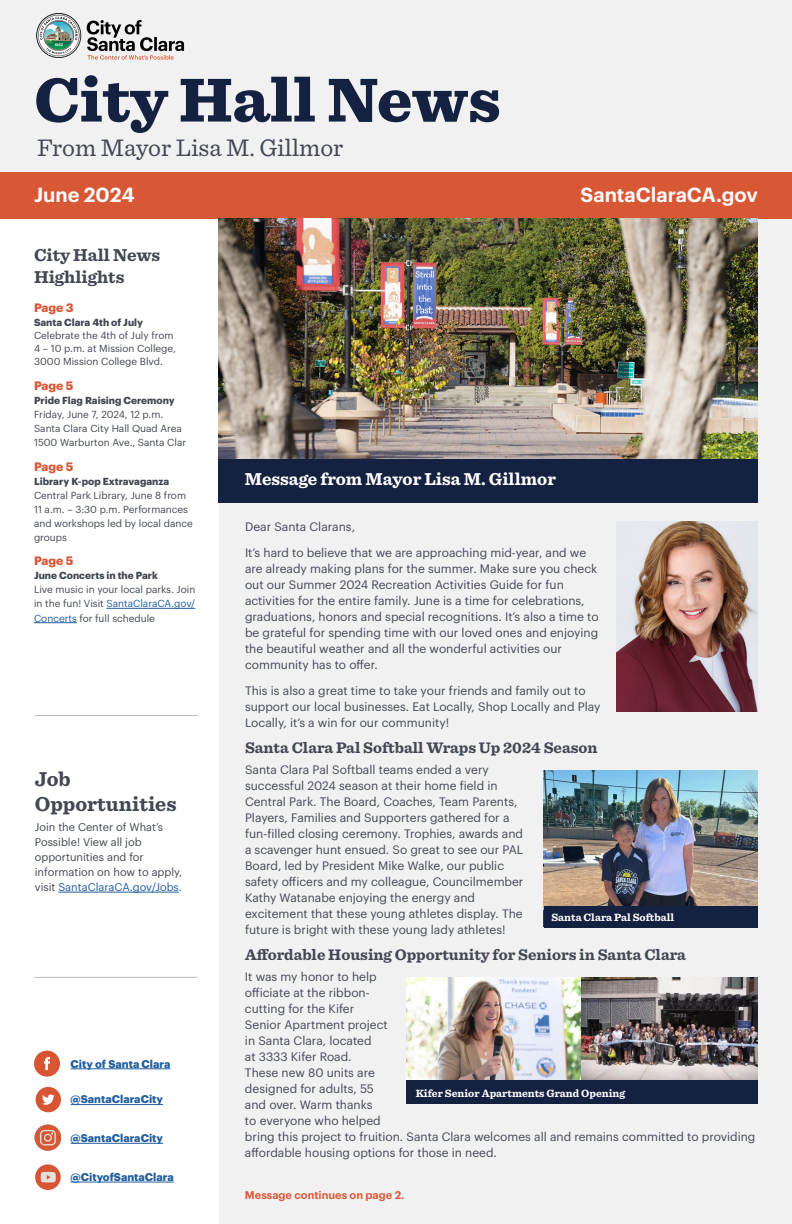
<style>
.page{position:relative;width:792px;height:1224px;background:#f1f1f2}
.page>*{position:absolute;margin:0;border:0;box-sizing:border-box;transform-origin:0 0}
.t1{font:900 64.8px "Sentinel";color:#152140}
.t2{font:25.2px "Sentinel";color:#434751}
.t3{font:700 21px/25.2px "Sentinel";color:#434751}
.t4{font:600 20px "Graphik";color:#fff}
.t5{font:700 18px "Sentinel";color:#fff}
.t6{font:700 18px/21.6px "Sentinel";color:#434751}
.t7{font:700 16px "Sentinel";color:#434751}
.t8{font:12px/16px "Graphik";color:#434751}
.t9{font:700 12px "Graphik";color:#d85836}
.t10{font:11px/15px "Graphik";color:#434751}
.t11{font:700 11px "Graphik";color:#215e9e}
.t12{font:700 11px "Sentinel";color:#fff}
.t13{font:600 11px "Graphik";color:#d85836}
.t14{font:10px/14.2px "Graphik";color:#434751}
.t15{font:700 10px "Graphik";color:#434751}
.s1{color:#215e9e}
</style>
<div class="page">
<div style="left:0;top:182px;width:219px;height:1042px;background:#fff"></div>
<div style="left:0;top:172px;width:792px;height:46px;background:#d85836"></div>
<img style="left:35px;top:1125px;width:26px;height:26px">
<svg style="left:34px;top:1051px;width:26px;height:26px"></svg>
<svg style="left:36px;top:1087px;width:25px;height:25px"></svg>
<hr style="left:71px;top:1143px;width:92px;height:1px;background:#215e9e">
<hr style="left:71px;top:1104px;width:92px;height:1px;background:#215e9e">
<hr style="left:71px;top:1069px;width:99px;height:1px;background:#215e9e">
<hr style="left:71px;top:1182px;width:103px;height:1px;background:#215e9e">
<div style="left:35px;top:1164px;width:26px;height:26px;background:#d75532;border-radius:50%"></div>
<svg style="left:41px;top:1172px;width:15px;height:11px"></svg>
<hr style="left:58px;top:892px;width:121px;height:1px;background:#215e9e">
<hr style="left:35px;top:715px;width:163px;height:1px;background:#bcbec0">
<hr style="left:34px;top:977px;width:163px;height:1px;background:#bcbec0">
<svg style="left:36px;top:13px;width:148px;height:47px"></svg>
<img style="left:617px;top:521px;width:140px;height:190px">
<div style="left:219px;top:458px;width:539px;height:45px;background:#152140"></div>
<img style="left:219px;top:218px;width:539px;height:240px">
<hr style="left:106px;top:608px;width:89px;height:1px;background:#215e9e">
<hr style="left:34px;top:622px;width:43px;height:1px;background:#215e9e">
<img style="left:407px;top:978px;width:175px;height:103px">
<img style="left:582px;top:978px;width:176px;height:103px">
<div style="left:407px;top:1081px;width:351px;height:23px;background:#152140"></div>
<img style="left:544px;top:770px;width:213px;height:136px">
<div style="left:544px;top:906px;width:213px;height:21px;background:#152140"></div>
<h1 class="t1" style="left:34px;top:48px;width:468px">City Hall News</h1>
<h2 class="t2" style="left:37px;top:129px;width:308px">From Mayor Lisa M. Gillmor</h2>
<h3 class="t4" style="left:34px;top:179px;width:102px">June 2024</h3>
<h3 class="t4" style="left:581px;top:179px;width:179px">SantaClaraCA.gov</h3>
<h3 class="t6" style="left:34px;top:244px;width:128px">City Hall News<br>Highlights</h3>
<p class="t9" style="left:34px;top:299px;width:41px">Page 3</p>
<p class="t15" style="left:34px;top:315px;width:111px">Santa Clara 4th of July</p>
<p class="t14" style="left:34px;top:328px;width:144px;line-height:13px">Celebrate the 4th of July from<br>4 – 10 p.m. at Mission College,<br>3000 Mission College Blvd.</p>
<p class="t9" style="left:34px;top:376px;width:41px">Page 5</p>
<p class="t15" style="left:34px;top:392px;width:142px">Pride Flag Raising Ceremony</p>
<p class="t14" style="left:34px;top:406px;width:154px">Friday, June 7, 2024, 12 p.m.<br>Santa Clara City Hall Quad Area<br>1500 Warburton Ave., Santa Clar</p>
<p class="t9" style="left:34px;top:457px;width:41px">Page 5</p>
<p class="t15" style="left:34px;top:473px;width:137px">Library K-pop Extravaganza</p>
<p class="t14" style="left:34px;top:487px;width:160px">Central Park Library, June 8 from<br>11 a.m. – 3:30 p.m. Performances and workshops led by local dance groups</p>
<p class="t9" style="left:34px;top:552px;width:41px">Page 5</p>
<p class="t15" style="left:34px;top:568px;width:125px">June Concerts in the Park</p>
<p class="t14" style="left:34px;top:582px;width:163px;text-align:justify">Live music in your local parks. Join in the fun! Visit <span class="s1">SantaClaraCA.gov/ Concerts</span> for full schedule</p>
<h3 class="t3" style="left:35px;top:765px;width:143px">Job<br>Opportunities</h3>
<p class="t10" style="left:35px;top:819px;width:149px">Join the Center of What’s<br>Possible! View all job opportunities and for information on how to apply, visit <span class="s1">SantaClaraCA.gov/Jobs</span>.</p>
<p class="t11" style="left:71px;top:1055px;width:101px">City of Santa Clara</p>
<p class="t11" style="left:71px;top:1091px;width:94px">@SantaClaraCity</p>
<p class="t11" style="left:71px;top:1130px;width:94px">@SantaClaraCity</p>
<p class="t11" style="left:71px;top:1168px;width:105px">@CityofSantaClara</p>
<h3 class="t5" style="left:245px;top:465px;width:313px">Message from Mayor Lisa M. Gillmor</h3>
<p class="t8" style="left:245px;top:512px;width:343px;line-height:26px">Dear Santa Clarans,<br>It’s hard to believe that we are approaching mid-year, and we</p>
<p class="t8" style="left:245px;top:559px;width:355px">are already making plans for the summer. Make sure you check out our Summer 2024 Recreation Activities Guide for fun activities for the entire family. June is a time for celebrations, graduations, honors and special recognitions. It’s also a time to be grateful for spending time with our loved ones and enjoying the beautiful weather and all the wonderful activities our community has to offer.</p>
<p class="t8" style="left:245px;top:681px;width:357px">This is also a great time to take your friends and family out to support our local businesses. Eat Locally, Shop Locally and Play<br>Locally, it’s a win for our community!</p>
<h3 class="t7" style="left:245px;top:735px;width:354px">Santa Clara Pal Softball Wraps Up 2024 Season</h3>
<p class="t8" style="left:245px;top:760px;width:280px">Santa Clara Pal Softball teams ended a very successful 2024 season at their home field in Central Park. The Board, Coaches, Team Parents, Players, Families and Supporters gathered for a fun-filled closing ceremony. Trophies, awards and a scavenger hunt ensued. So great to see our PAL Board, led by President Mike Walke, our public safety officers and my colleague, Councilmember Kathy Watanabe enjoying the energy and excitement that these young athletes display. The future is bright with these young lady athletes!</p>
<h3 class="t7" style="left:245px;top:942px;width:442px">Affordable Housing Opportunity for Seniors in Santa Clara</h3>
<p class="t8" style="left:245px;top:967px;width:512px">It was my honor to help<br>officiate at the ribbon-<br>cutting for the Kifer<br>Senior Apartment project<br>in Santa Clara, located<br>at 3333 Kifer Road.<br>These new 80 units are<br>designed for adults, 55<br>and over. Warm thanks<br>to everyone who helped<br>bring this project to fruition. Santa Clara welcomes all and remains committed to providing affordable housing options for those in need.</p>
<p class="t12" style="left:551px;top:909px;width:124px">Santa Clara Pal Softball</p>
<p class="t12" style="left:416px;top:1084px;width:211px">Kifer Senior Apartments Grand Opening</p>
<p class="t13" style="left:245px;top:1187px;width:161px">Message continues on page 2.</p>
</div>
